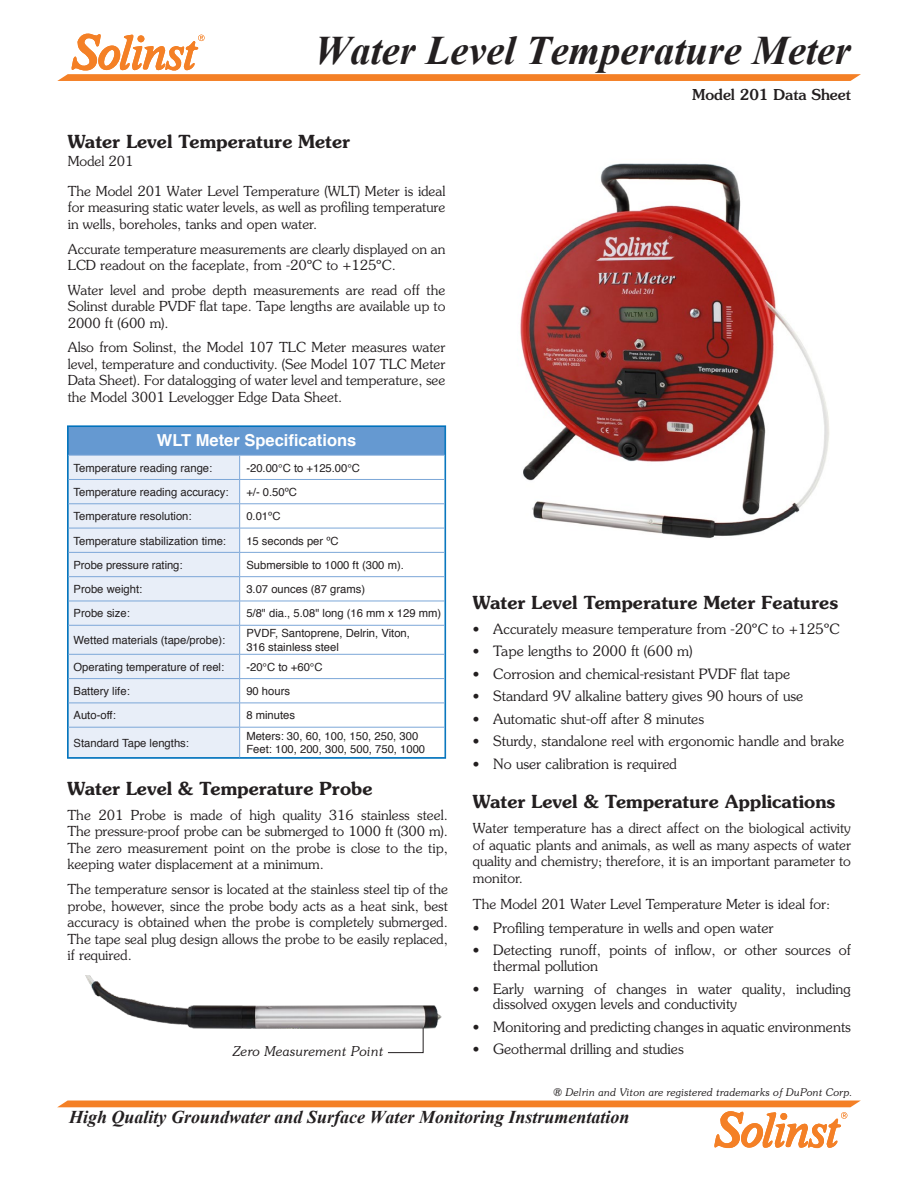
<style>
.page{position:relative;width:918px;height:1188px;background:#fff}
.page>*{position:absolute;margin:0;border:0;box-sizing:border-box;transform-origin:0 0}
.t1{font:italic 700 40.5px "Times New Roman";color:#231f20}
.Body_Subtitles{font:600 18px "Souvenir Std";color:#231f20}
.t2{font:italic 700 18px "Times New Roman";color:#231f20}
.Table_First_Column_T{font:700 16.5px "Helvetica";color:#fff}
.t3{font:500 15px "Souvenir Std";color:#231f20}
.t4{font:300 14.25px/15.8px "Souvenir Std";color:#231f20}
.Body_Text{font:300 13.8px/16.5px "Souvenir Std";color:#231f20;text-align:justify}
.Captions{font:italic 300 13.5px "Souvenir Std";color:#231f20}
.Table_Column_Content{font:11.25px/13.5px "Helvetica";color:#231f20}
.t5{font:italic 300 10.5px "Souvenir Std";color:#231f20}
</style>
<div class="page">
<svg style="left:57px;top:1101px;width:803px;height:47px"></svg>
<svg style="left:57px;top:34px;width:804px;height:47px"></svg>
<div style="left:68px;top:427px;width:377px;height:28px;background:#6599d1"></div>
<div style="left:69px;top:456px;width:170px;height:301px;background:#e8eef8"></div>
<hr style="left:68px;top:455px;width:172px;height:1px;background:#7ca7d8">
<hr style="left:240px;top:455px;width:205px;height:1px;background:#7ca7d8">
<hr style="left:68px;top:479px;width:172px;height:1px;background:#7ca7d8">
<hr style="left:240px;top:479px;width:205px;height:1px;background:#7ca7d8">
<hr style="left:68px;top:503px;width:172px;height:1px;background:#7ca7d8">
<hr style="left:240px;top:503px;width:205px;height:1px;background:#7ca7d8">
<hr style="left:68px;top:528px;width:172px;height:1px;background:#7ca7d8">
<hr style="left:240px;top:528px;width:205px;height:1px;background:#7ca7d8">
<hr style="left:68px;top:552px;width:172px;height:1px;background:#7ca7d8">
<hr style="left:240px;top:552px;width:205px;height:1px;background:#7ca7d8">
<hr style="left:68px;top:576px;width:172px;height:1px;background:#7ca7d8">
<hr style="left:240px;top:576px;width:205px;height:1px;background:#7ca7d8">
<hr style="left:68px;top:601px;width:172px;height:1px;background:#7ca7d8">
<hr style="left:240px;top:601px;width:205px;height:1px;background:#7ca7d8">
<hr style="left:68px;top:625px;width:172px;height:1px;background:#7ca7d8">
<hr style="left:240px;top:625px;width:205px;height:1px;background:#7ca7d8">
<hr style="left:68px;top:654px;width:172px;height:1px;background:#7ca7d8">
<hr style="left:240px;top:654px;width:205px;height:1px;background:#7ca7d8">
<hr style="left:68px;top:678px;width:172px;height:1px;background:#7ca7d8">
<hr style="left:240px;top:678px;width:205px;height:1px;background:#7ca7d8">
<hr style="left:68px;top:703px;width:172px;height:1px;background:#7ca7d8">
<hr style="left:240px;top:703px;width:205px;height:1px;background:#7ca7d8">
<hr style="left:68px;top:727px;width:172px;height:1px;background:#7ca7d8">
<hr style="left:240px;top:727px;width:205px;height:1px;background:#7ca7d8">
<svg style="left:239px;top:455px;width:1px;height:302px"></svg>
<div style="left:67px;top:426px;width:379px;height:333px;border:1px solid #0072bc"></div>
<svg style="left:387px;top:1036px;width:37px;height:17px"></svg>
<img style="left:85px;top:975px;width:357px;height:61px">
<img style="left:520px;top:163px;width:309px;height:375px">
<h1 class="t1" style="left:314px;top:23px;width:538px">Water Level Temperature Meter</h1>
<p class="Body_Subtitles" style="left:68px;top:130px;width:284px">Water Level Temperature Meter</p>
<p class="Body_Text" style="left:68px;top:153px;width:67px">Model 201</p>
<p class="Body_Text" style="left:68px;top:183px;width:379px">The Model 201 Water Level Temperature (WLT) Meter is ideal for measuring static water levels, as well as profiling temperature in wells, boreholes, tanks and open water.</p>
<p class="Body_Text" style="left:68px;top:240px;width:379px">Accurate temperature measurements are clearly displayed on an<br>LCD readout on the faceplate, from -20ºC to +125ºC.</p>
<p class="Body_Text" style="left:68px;top:281px;width:379px">Water level and probe depth measurements are read off the Solinst durable PVDF flat tape. Tape lengths are available up to 2000 ft (600 m).</p>
<p class="Body_Text" style="left:68px;top:339px;width:379px">Also from Solinst, the Model 107 TLC Meter measures water level, temperature and conductivity. (See Model 107 TLC Meter Data Sheet). For datalogging of water level and temperature, see the Model 3001 Levelogger Edge Data Sheet.</p>
<p class="Table_First_Column_T" style="left:157px;top:426px;width:201px">WLT Meter Specifications</p>
<p class="Table_Column_Content" style="left:74px;top:461px;width:140px">Temperature reading range:</p>
<p class="Table_Column_Content" style="left:246px;top:461px;width:115px">-20.00°C to +125.00°C</p>
<p class="Table_Column_Content" style="left:74px;top:486px;width:157px">Temperature reading accuracy:</p>
<p class="Table_Column_Content" style="left:246px;top:486px;width:52px">+/- 0.50ºC</p>
<p class="Table_Column_Content" style="left:74px;top:510px;width:120px">Temperature resolution:</p>
<p class="Table_Column_Content" style="left:246px;top:510px;width:36px">0.01ºC</p>
<p class="Table_Column_Content" style="left:74px;top:534px;width:154px">Temperature stabilization time:</p>
<p class="Table_Column_Content" style="left:246px;top:534px;width:94px">15 seconds per ºC</p>
<p class="Table_Column_Content" style="left:74px;top:558px;width:110px">Probe pressure rating:</p>
<p class="Table_Column_Content" style="left:246px;top:558px;width:159px">Submersible to 1000 ft (300 m).</p>
<p class="Table_Column_Content" style="left:74px;top:583px;width:70px">Probe weight:</p>
<p class="Table_Column_Content" style="left:246px;top:583px;width:120px">3.07 ounces (87 grams)</p>
<p class="Table_Column_Content" style="left:74px;top:607px;width:58px">Probe size:</p>
<p class="Table_Column_Content" style="left:246px;top:607px;width:196px">5/8" dia., 5.08" long (16 mm x 129 mm)</p>
<p class="Table_Column_Content" style="left:74px;top:634px;width:153px">Wetted materials (tape/probe):</p>
<p class="Table_Column_Content" style="left:246px;top:627px;width:165px">PVDF, Santoprene, Delrin, Viton,<br>316 stainless steel</p>
<p class="Table_Column_Content" style="left:74px;top:660px;width:152px">Operating temperature of reel:</p>
<p class="Table_Column_Content" style="left:246px;top:660px;width:78px">-20°C to +60°C</p>
<p class="Table_Column_Content" style="left:74px;top:685px;width:58px">Battery life:</p>
<p class="Table_Column_Content" style="left:246px;top:685px;width:45px">90 hours</p>
<p class="Table_Column_Content" style="left:74px;top:709px;width:44px">Auto-off:</p>
<p class="Table_Column_Content" style="left:246px;top:709px;width:50px">8 minutes</p>
<p class="Table_Column_Content" style="left:74px;top:736px;width:117px">Standard Tape lengths:</p>
<p class="Table_Column_Content" style="left:246px;top:730px;width:180px">Meters: 30, 60, 100, 150, 250, 300<br>Feet: 100, 200, 300, 500, 750, 1000</p>
<p class="Body_Subtitles" style="left:68px;top:777px;width:306px">Water Level &amp; Temperature Probe</p>
<p class="Body_Text" style="left:68px;top:807px;width:382px">The 201 Probe is made of high quality 316 stainless steel.<br>The pressure-proof probe can be submerged to 1000 ft (300 m).<br>The zero measurement point on the probe is close to the tip, keeping water displacement at a minimum.</p>
<p class="Body_Text" style="left:68px;top:881px;width:382px">The temperature sensor is located at the stainless steel tip of the probe, however, since the probe body acts as a heat sink, best accuracy is obtained when the probe is completely submerged.<br>The tape seal plug design allows the probe to be easily replaced, if required.</p>
<p class="Captions" style="left:233px;top:1043px;width:152px">Zero Measurement Point</p>
<p class="t3" style="left:692px;top:85px;width:160px">Model 201 Data Sheet</p>
<p class="Body_Subtitles" style="left:473px;top:591px;width:367px">Water Level Temperature Meter Features</p>
<p class="t4" style="left:473px;top:621px;width:368px">• Accurately measure temperature from -20ºC to +125ºC</p>
<p class="t4" style="left:473px;top:643px;width:221px">• Tape lengths to 2000 ft (600 m)</p>
<p class="t4" style="left:473px;top:666px;width:319px">• Corrosion and chemical-resistant PVDF flat tape</p>
<p class="t4" style="left:473px;top:688px;width:332px">• Standard 9V alkaline battery gives 90 hours of use</p>
<p class="t4" style="left:473px;top:711px;width:233px">• Automatic shut-off after 8 minutes</p>
<p class="t4" style="left:473px;top:733px;width:373px">• Sturdy, standalone reel with ergonomic handle and brake</p>
<p class="t4" style="left:473px;top:756px;width:206px">• No user calibration is required</p>
<p class="Body_Subtitles" style="left:473px;top:791px;width:364px">Water Level &amp; Temperature Applications</p>
<p class="Body_Text" style="left:473px;top:820px;width:380px">Water temperature has a direct affect on the biological activity of aquatic plants and animals, as well as many aspects of water quality and chemistry; therefore, it is an important parameter to monitor.</p>
<p class="Body_Text" style="left:473px;top:896px;width:359px">The Model 201 Water Level Temperature Meter is ideal for:</p>
<p class="t4" style="left:473px;top:920px;width:302px">• Profiling temperature in wells and open water</p>
<p class="t4" style="left:493px;top:942px;width:359px;text-indent:-20px">• Detecting runoff, points of inflow, or other sources of thermal pollution</p>
<p class="t4" style="left:493px;top:981px;width:359px;text-indent:-20px">• Early warning of changes in water quality, including dissolved oxygen levels and conductivity</p>
<p class="t4" style="left:473px;top:1019px;width:380px">• Monitoring and predicting changes in aquatic environments</p>
<p class="t4" style="left:473px;top:1041px;width:212px">• Geothermal drilling and studies</p>
<p class="t5" style="left:554px;top:1086px;width:301px">® Delrin and Viton are registered trademarks of DuPont Corp.</p>
<h2 class="t2" style="left:69px;top:1105px;width:562px">High Quality Groundwater and Surface Water Monitoring Instrumentation</h2>
</div>
